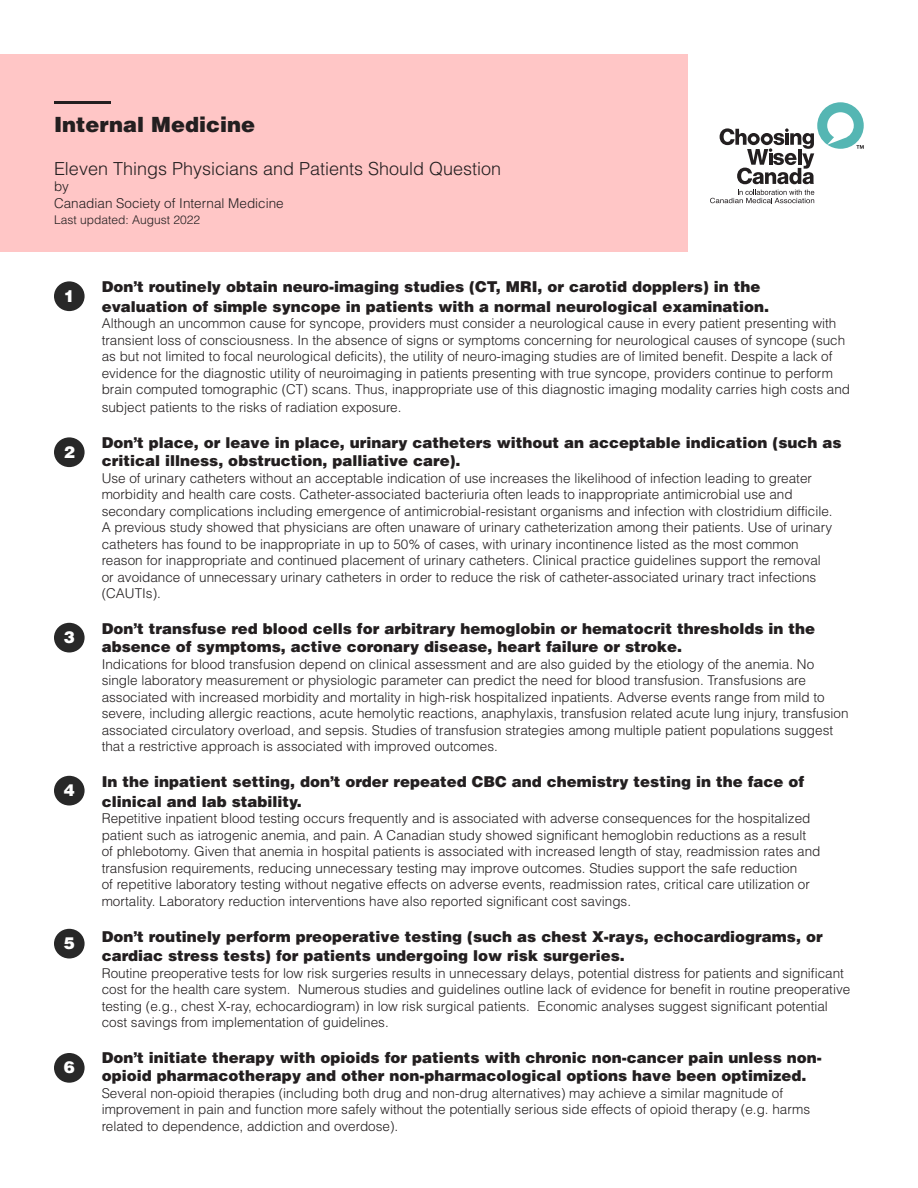
<style>
.page{position:relative;width:918px;height:1188px;background:#fff}
.page>*{position:absolute;margin:0;border:0;box-sizing:border-box;transform-origin:0 0}
.t1{font:900 21px "Helvetica LT Std";color:#231f20}
.t2{font:300 18px "Helvetica LT Std";color:#231f20}
.t3{font:900 16.5px "Helvetica LT Std";color:#fff}
.t4{font:900 15px/18px "Helvetica LT Std";color:#231f20}
.t5{font:300 13.5px/16.5px "Helvetica LT Std";color:#231f20}
.t6{font:300 12px "Helvetica LT Std";color:#231f20}
</style>
<div class="page">
<div style="left:54px;top:929px;width:31px;height:29px;background:#282828;border-radius:50%"></div>
<div style="left:54px;top:776px;width:31px;height:30px;background:#282828;border-radius:50%"></div>
<div style="left:54px;top:623px;width:31px;height:29px;background:#282828;border-radius:50%"></div>
<div style="left:54px;top:437px;width:31px;height:30px;background:#282828;border-radius:50%"></div>
<svg style="left:720px;top:102px;width:144px;height:82px"></svg>
<svg style="left:710px;top:190px;width:104px;height:13px"></svg>
<div style="left:54px;top:281px;width:31px;height:30px;background:#282828;border-radius:50%"></div>
<div style="left:0;top:54px;width:688px;height:198px;background:#ffc6c6"></div>
<hr style="left:54px;top:101px;width:57px;height:3px;background:#231f20">
<div style="left:54px;top:1053px;width:31px;height:30px;background:#282828;border-radius:50%"></div>
<p class="t1" style="left:54px;top:111px;width:203px">Internal Medicine</p>
<p class="t2" style="left:54px;top:157px;width:449px">Eleven Things Physicians and Patients Should Question</p>
<p class="t5" style="left:54px;top:178px;width:16px">by</p>
<p class="t5" style="left:54px;top:195px;width:231px">Canadian Society of Internal Medicine</p>
<p class="t6" style="left:54px;top:213px;width:148px">Last updated: August 2022</p>
<p class="t3" style="left:64px;top:285px;width:13px">1</p>
<p class="t3" style="left:64px;top:441px;width:13px">2</p>
<p class="t3" style="left:64px;top:626px;width:13px">3</p>
<p class="t3" style="left:64px;top:779px;width:13px">4</p>
<p class="t3" style="left:64px;top:932px;width:13px">5</p>
<p class="t3" style="left:64px;top:1056px;width:13px">6</p>
<p class="t4" style="left:102px;top:277px;width:669px;line-height:19.8px">Don’t routinely obtain neuro-imaging studies (CT, MRI, or carotid dopplers) in the evaluation of simple syncope in patients with a normal neurological examination.</p>
<p class="t5" style="left:102px;top:315px;width:750px">Although an uncommon cause for syncope, providers must consider a neurological cause in every patient presenting with transient loss of consciousness. In the absence of signs or symptoms concerning for neurological causes of syncope (such as but not limited to focal neurological deficits), the utility of neuro-imaging studies are of limited benefit. Despite a lack of evidence for the diagnostic utility of neuroimaging in patients presenting with true syncope, providers continue to perform brain computed tomographic (CT) scans. Thus, inappropriate use of this diagnostic imaging modality carries high costs and</p>
<p class="t5" style="left:102px;top:399px;width:301px">subject patients to the risks of radiation exposure.</p>
<p class="t4" style="left:102px;top:434px;width:742px">Don’t place, or leave in place, urinary catheters without an acceptable indication (such as critical illness, obstruction, palliative care).</p>
<p class="t5" style="left:102px;top:470px;width:732px">Use of urinary catheters without an acceptable indication of use increases the likelihood of infection leading to greater morbidity and health care costs. Catheter-associated bacteriuria often leads to inappropriate antimicrobial use and secondary complications including emergence of antimicrobial-resistant organisms and infection with clostridium difficile.<br>A previous study showed that physicians are often unaware of urinary catheterization among their patients. Use of urinary catheters has found to be inappropriate in up to 50% of cases, with urinary incontinence listed as the most common reason for inappropriate and continued placement of urinary catheters. Clinical practice guidelines support the removal or avoidance of unnecessary urinary catheters in order to reduce the risk of catheter-associated urinary tract infections (CAUTIs).</p>
<p class="t4" style="left:102px;top:620px;width:715px">Don’t transfuse red blood cells for arbitrary hemoglobin or hematocrit thresholds in the absence of symptoms, active coronary disease, heart failure or stroke.</p>
<p class="t5" style="left:102px;top:656px;width:748px">Indications for blood transfusion depend on clinical assessment and are also guided by the etiology of the anemia. No single laboratory measurement or physiologic parameter can predict the need for blood transfusion. Transfusions are associated with increased morbidity and mortality in high-risk hospitalized inpatients. Adverse events range from mild to severe, including allergic reactions, acute hemolytic reactions, anaphylaxis, transfusion related acute lung injury, transfusion associated circulatory overload, and sepsis. Studies of transfusion strategies among multiple patient populations suggest that a restrictive approach is associated with improved outcomes.</p>
<p class="t4" style="left:102px;top:772px;width:704px;line-height:19.5px">In the inpatient setting, don’t order repeated CBC and chemistry testing in the face of clinical and lab stability.</p>
<p class="t5" style="left:102px;top:810px;width:720px">Repetitive inpatient blood testing occurs frequently and is associated with adverse consequences for the hospitalized patient such as iatrogenic anemia, and pain. A Canadian study showed significant hemoglobin reductions as a result of phlebotomy. Given that anemia in hospital patients is associated with increased length of stay, readmission rates and transfusion requirements, reducing unnecessary testing may improve outcomes. Studies support the safe reduction<br>of repetitive laboratory testing without negative effects on adverse events, readmission rates, critical care utilization or mortality. Laboratory reduction interventions have also reported significant cost savings.</p>
<p class="t4" style="left:102px;top:926px;width:723px;line-height:19.5px">Don’t routinely perform preoperative testing (such as chest X-rays, echocardiograms, or cardiac stress tests) for patients undergoing low risk surgeries.</p>
<p class="t5" style="left:102px;top:965px;width:750px">Routine preoperative tests for low risk surgeries results in unnecessary delays, potential distress for patients and significant cost for the health care system. Numerous studies and guidelines outline lack of evidence for benefit in routine preoperative testing (e.g., chest X-ray, echocardiogram) in low risk surgical patients. Economic analyses suggest significant potential cost savings from implementation of guidelines.</p>
<p class="t4" style="left:102px;top:1049px;width:722px">Don’t initiate therapy with opioids for patients with chronic non-cancer pain unless non&shy;opioid pharmacotherapy and other non-pharmacological options have been optimized.</p>
<p class="t5" style="left:102px;top:1085px;width:710px">Several non-opioid therapies (including both drug and non-drug alternatives) may achieve a similar magnitude of improvement in pain and function more safely without the potentially serious side effects of opioid therapy (e.g. harms related to dependence, addiction and overdose).</p>
</div>
